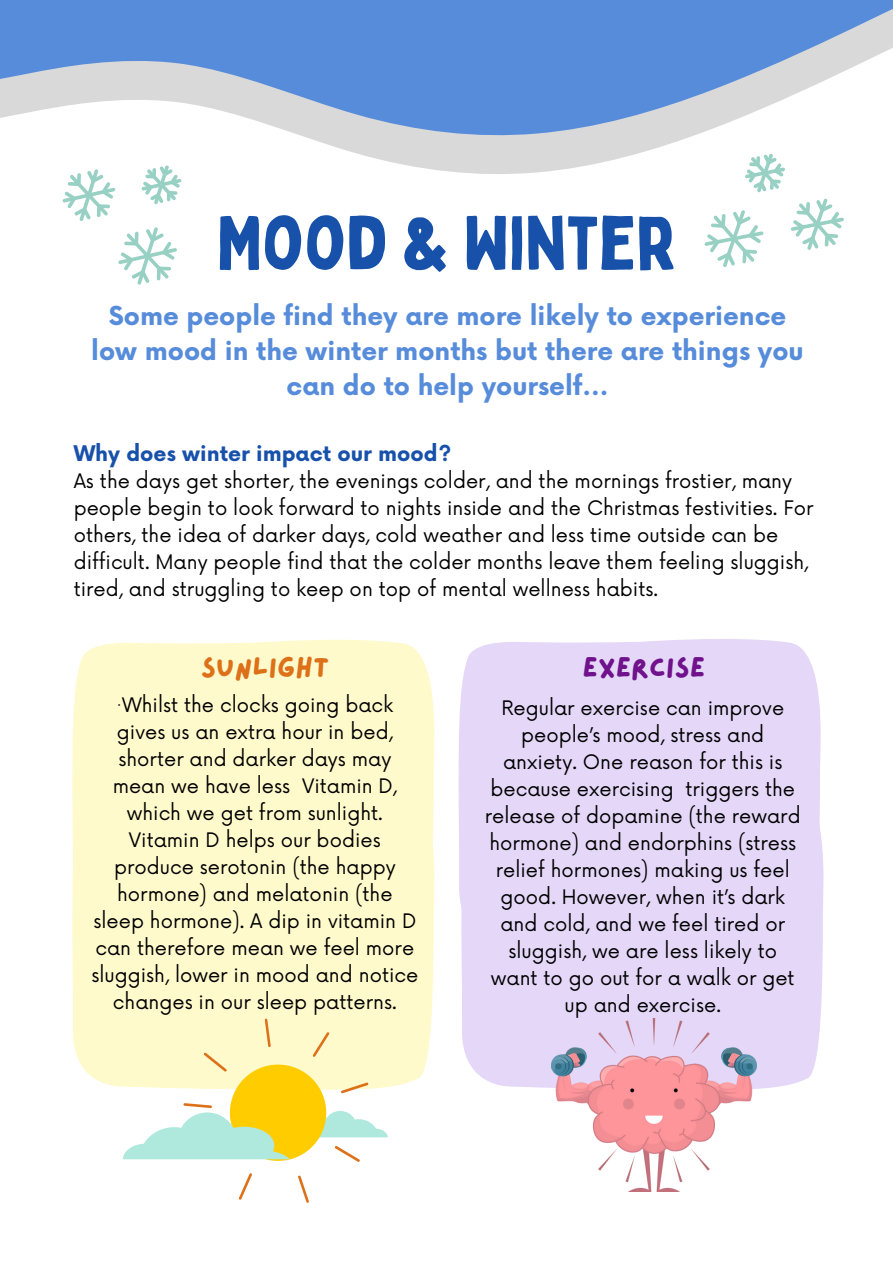
<style>
.page{position:relative;width:893px;height:1264px;background:#fff}
.page>*{position:absolute;margin:0;border:0;box-sizing:border-box;transform-origin:0 0}
.t1{font:74.25px "Bobby Jones";color:#1751aa}
.t2{font:28.5px "Lazydog";color:#dd7119}
.t3{font:28.5px "Lazydog";color:#6f128b}
.t4{font:700 25.5px/34.8px "Now";color:#578cdb;text-align:center}
.t5{font:700 21px "Now";color:#1751aa}
.t6{font:19.5px/27px "Now";color:#000;text-align:center}
</style>
<div class="page">
<svg style="left:312px;top:139px;width:372px;height:35px;fill:#d9d9d9"></svg>
<svg style="left:0;top:0;width:892px;height:139px;fill:#578cdb"></svg>
<svg style="left:704px;top:154px;width:140px;height:113px"></svg>
<svg style="left:118px;top:227px;width:59px;height:58px"></svg>
<svg style="left:62px;top:169px;width:54px;height:52px"></svg>
<svg style="left:141px;top:165px;width:41px;height:39px"></svg>
<div style="left:72px;top:639px;width:363px;height:139px;background:#fffacc"></div>
<div style="left:458px;top:639px;width:363px;height:139px;background:#e4d7f8"></div>
<div style="left:72px;top:778px;width:363px;height:309px;background:#fffacc"></div>
<div style="left:458px;top:778px;width:366px;height:311px;background:#e4d7f8"></div>
<svg style="left:123px;top:1018px;width:264px;height:184px"></svg>
<img style="left:552px;top:1018px;width:204px;height:172px">
<p class="t1" style="left:217px;top:196px;width:461px">MOOD &amp; WINTER</p>
<p class="t4" style="left:91px;top:300px;width:714px">Some people find they are more likely to experience low mood in the winter months but there are things you can do to help yourself...</p>
<p class="t5" style="left:74px;top:442px;width:379px">Why does winter impact our mood?</p>
<p class="t6" style="left:74px;top:468px;width:741px;text-align:left">As the days get shorter, the evenings colder, and the mornings frostier, many people begin to look forward to nights inside and the Christmas festivities. For others, the idea of darker days, cold weather and less time outside can be difficult. Many people find that the colder months leave them feeling sluggish, tired, and struggling to keep on top of mental wellness habits.</p>
<p class="t2" style="left:201px;top:653px;width:130px">SUNLIGHT</p>
<p class="t3" style="left:582px;top:653px;width:124px">EXERCISE</p>
<p class="t6" style="left:91px;top:692px;width:328px">·Whilst the clocks going back gives us an extra hour in bed, shorter and darker days may mean we have less Vitamin D, which we get from sunlight.<br>Vitamin D helps our bodies produce serotonin (the happy hormone) and melatonin (the sleep hormone). A dip in vitamin D can therefore mean we feel more sluggish, lower in mood and notice changes in our sleep patterns.</p>
<p class="t6" style="left:485px;top:695px;width:317px">Regular exercise can improve people’s mood, stress and anxiety. One reason for this is because exercising triggers the release of dopamine (the reward hormone) and endorphins (stress relief hormones) making us feel good. However, when it’s dark and cold, and we feel tired or sluggish, we are less likely to want to go out for a walk or get up and exercise.</p>
</div>
